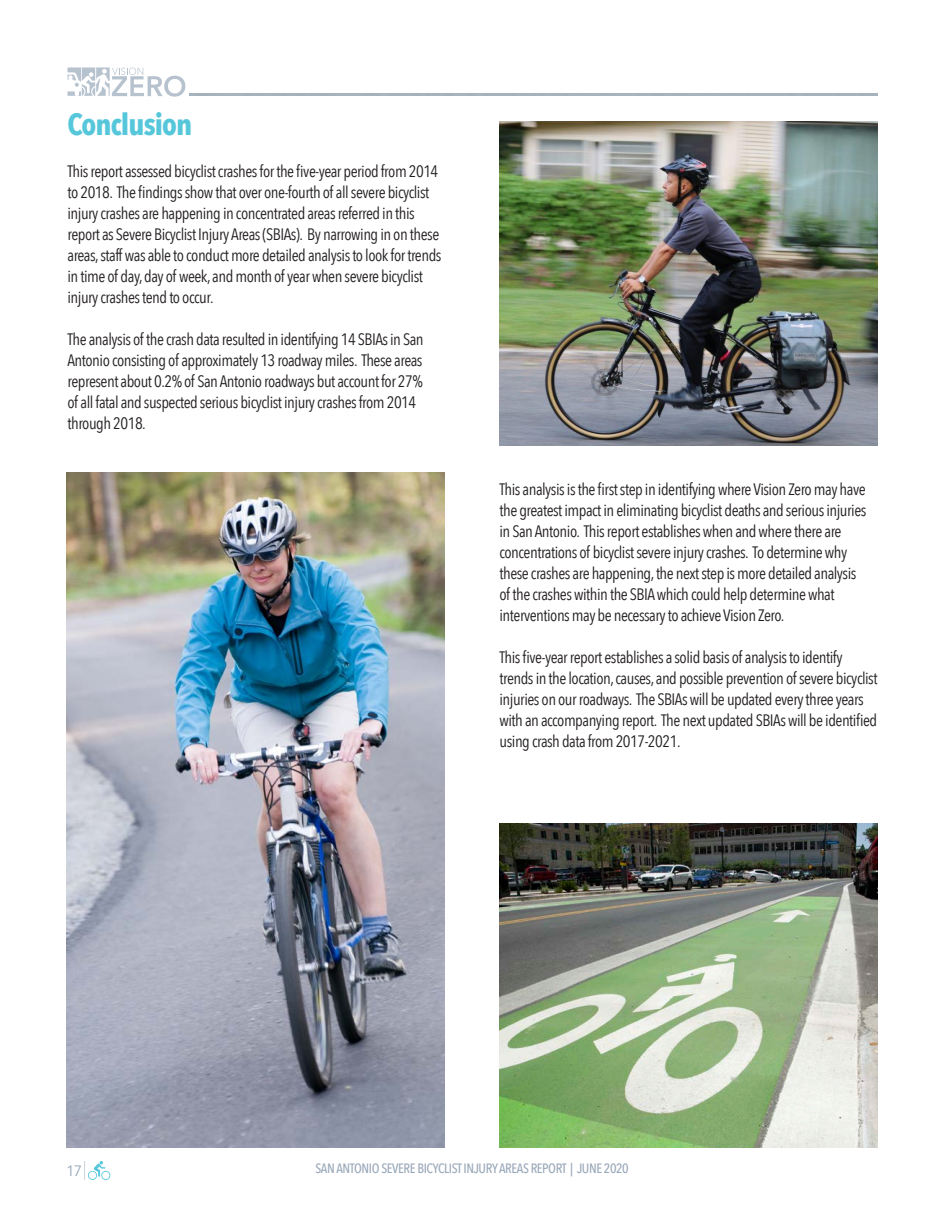
<style>
.page{position:relative;width:945px;height:1215px;background:#fff}
.page>*{position:absolute;margin:0;border:0;box-sizing:border-box;transform-origin:0 0}
.t1{font:700 30px "Avenir Next Condensed";letter-spacing:-.03em;color:#56c7db}
.t2{font:16.5px/21px "Avenir Next Condensed";letter-spacing:-.03em;color:#231f20}
.t3{font:15px "Avenir Next";color:#99a8b9}
.t4{font:500 13.5px "Avenir Next Condensed";letter-spacing:-.03em;color:#99a8b9}
</style>
<div class="page">
<svg style="left:67px;top:67px;width:118px;height:30px"></svg>
<img style="left:67px;top:472px;width:378px;height:676px">
<img style="left:500px;top:121px;width:378px;height:324px">
<img style="left:500px;top:824px;width:378px;height:324px">
<svg style="left:84px;top:1161px;width:26px;height:19px"></svg>
<p class="t1" style="left:68px;top:106px;width:126px">Conclusion</p>
<p class="t2" style="left:68px;top:160px;width:376px">This report assessed bicyclist crashes for the five-year period from 2014 to 2018. The findings show that over one-fourth of all severe bicyclist injury crashes are happening in concentrated areas referred in this report as Severe Bicyclist Injury Areas (SBIAs). By narrowing in on these areas, staff was able to conduct more detailed analysis to look for trends in time of day, day of week, and month of year when severe bicyclist injury crashes tend to occur.</p>
<p class="t2" style="left:68px;top:328px;width:358px">The analysis of the crash data resulted in identifying 14 SBIAs in San Antonio consisting of approximately 13 roadway miles. These areas represent about 0.2% of San Antonio roadways but account for 27% of all fatal and suspected serious bicyclist injury crashes from 2014 through 2018.</p>
<p class="t2" style="left:500px;top:478px;width:368px">This analysis is the first step in identifying where Vision Zero may have the greatest impact in eliminating bicyclist deaths and serious injuries in San Antonio. This report establishes when and where there are concentrations of bicyclist severe injury crashes. To determine why these crashes are happening, the next step is more detailed analysis of the crashes within the SBIA which could help determine what interventions may be necessary to achieve Vision Zero.</p>
<p class="t2" style="left:500px;top:646px;width:380px">This five-year report establishes a solid basis of analysis to identify trends in the location, causes, and possible prevention of severe bicyclist injuries on our roadways. The SBIAs will be updated every three years with an accompanying report. The next updated SBIAs will be identified using crash data from 2017-2021.</p>
<p class="t3" style="left:66px;top:1158px;width:17px">17</p>
<p class="t4" style="left:315px;top:1160px;width:315px">SAN ANTONIO SEVERE BICYCLIST INJURY AREAS REPORT | JUNE 2020</p>
</div>
